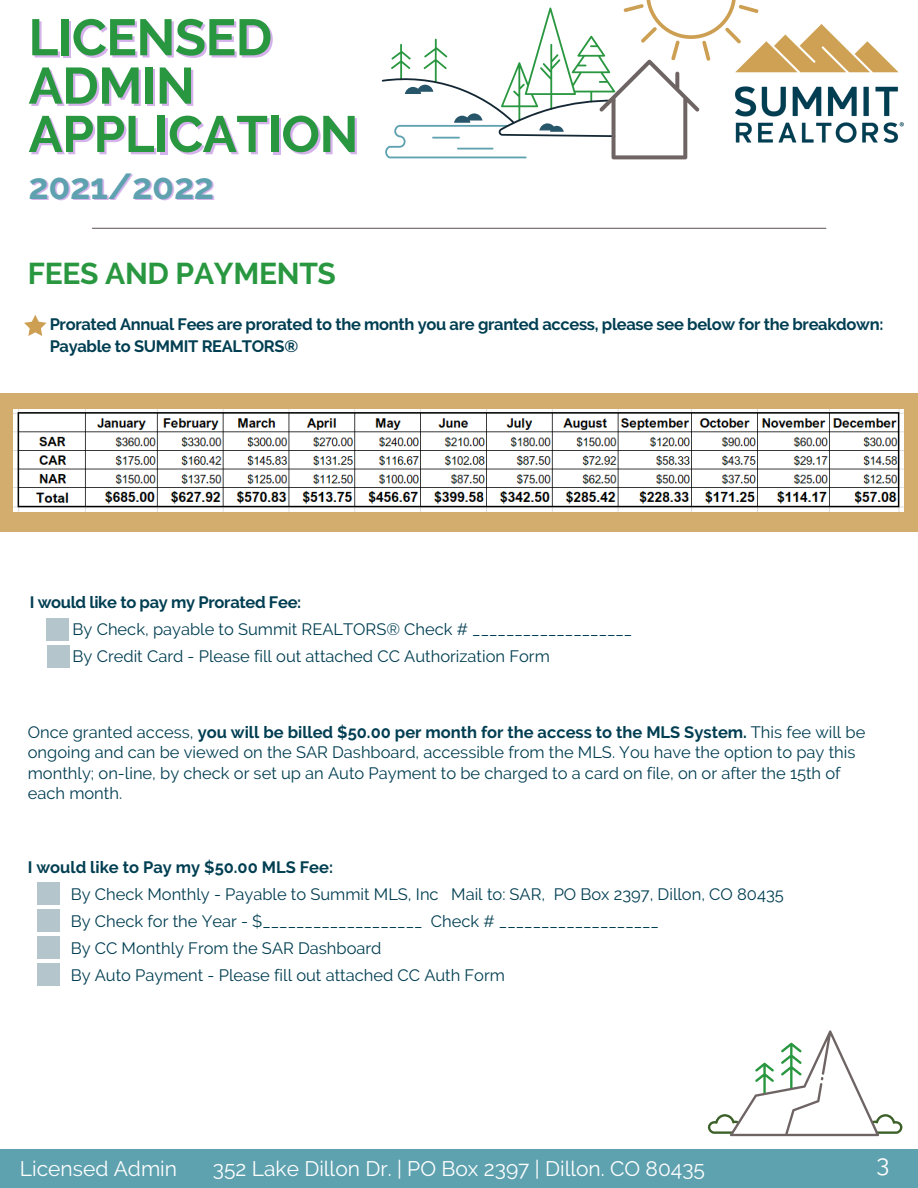
<style>
.page{position:relative;width:918px;height:1188px;background:#fff}
.page>*{position:absolute;margin:0;border:0;box-sizing:border-box;transform-origin:0 0}
.t1{font:700 51px/50.7px "Raleway";letter-spacing:-.01em;color:#299740}
.t2{font:700 36px "Raleway";letter-spacing:-.01em;color:#5ea1af}
.t3{font:700 30px "Raleway";letter-spacing:-.01em;color:#299740}
.t4{font:24px "Raleway";color:#fff}
.t5{font:21px "Raleway";color:#fff}
.t6{font:16.5px/20.2px "Raleway";color:#003e52}
.t7{font:700 16.5px "Raleway";letter-spacing:-.02em;color:#003e52}
.t8{font:700 16.5px "Raleway";color:#003e52}
.s1{color:rgb(154 63 209/.4)}
.s2{font-weight:700}
</style>
<div class="page">
<div style="left:0;top:393px;width:918px;height:139px;background:#d3ad6d"></div>
<div style="left:46px;top:618px;width:23px;height:22px;background:#b4c6cc"></div>
<div style="left:47px;top:645px;width:23px;height:23px;background:#b4c6cc"></div>
<img style="left:13px;top:409px;width:890px;height:103px">
<div style="left:38px;top:883px;width:22px;height:22px;background:#b4c6cc"></div>
<div style="left:38px;top:910px;width:22px;height:22px;background:#b4c6cc"></div>
<div style="left:38px;top:936px;width:22px;height:23px;background:#b4c6cc"></div>
<div style="left:38px;top:963px;width:22px;height:23px;background:#b4c6cc"></div>
<svg style="left:24px;top:315px;width:23px;height:21px"></svg>
<svg style="left:382px;top:0;width:377px;height:159px"></svg>
<hr style="left:92px;top:228px;width:734px;height:1px;background:#6e6464">
<img style="left:736px;top:24px;width:167px;height:118px">
<div style="left:0;top:1150px;width:918px;height:38px;background:#5ea1af"></div>
<svg style="left:708px;top:1030px;width:194px;height:106px"></svg>
<p class="t1" style="left:28px;top:12px;width:245px">LICENSED<br><span class="s1">ADMIN</span></p>
<p class="t1" style="left:28px;top:109px;width:331px">APPLICATION</p>
<p class="t2" style="left:28px;top:165px;width:187px">2021/2022</p>
<p class="t3" style="left:28px;top:256px;width:310px">FEES AND PAYMENTS</p>
<p class="t7" style="left:50px;top:314px;width:835px">Prorated Annual Fees are prorated to the month you are granted access, please see below for the breakdown:</p>
<p class="t7" style="left:50px;top:337px;width:250px">Payable to SUMMIT REALTORS®</p>
<p class="t7" style="left:30px;top:592px;width:273px">I would like to pay my Prorated Fee:</p>
<p class="t6" style="left:73px;top:619px;width:561px">By Check, payable to Summit REALTORS® Check # ___________________</p>
<p class="t6" style="left:73px;top:646px;width:479px">By Credit Card - Please fill out attached CC Authorization Form</p>
<p class="t6" style="left:28px;top:722px;width:839px">Once granted access, <span class="s2">you will be billed $50.00 per month for the access to the MLS System.</span> This fee will be ongoing and can be viewed on the SAR Dashboard, accessible from the MLS. You have the option to pay this monthly; on-line, by check or set up an Auto Payment to be charged to a card on file, on or after the 15th of each month.</p>
<p class="t8" style="left:28px;top:857px;width:307px">I would like to Pay my $50.00 MLS Fee:</p>
<p class="t6" style="left:71px;top:884px;width:715px">By Check Monthly - Payable to Summit MLS, Inc Mail to: SAR, PO Box 2397, Dillon, CO 80435</p>
<p class="t6" style="left:71px;top:911px;width:590px">By Check for the Year - $___________________ Check # ___________________</p>
<p class="t6" style="left:71px;top:938px;width:312px">By CC Monthly From the SAR Dashboard</p>
<p class="t6" style="left:71px;top:965px;width:436px">By Auto Payment - Please fill out attached CC Auth Form</p>
<p class="t5" style="left:20px;top:1157px;width:159px">Licensed Admin</p>
<p class="t5" style="left:213px;top:1157px;width:494px">352 Lake Dillon Dr. | PO Box 2397 | Dillon. CO 80435</p>
<p class="t4" style="left:876px;top:1149px;width:14px">3</p>
</div>
